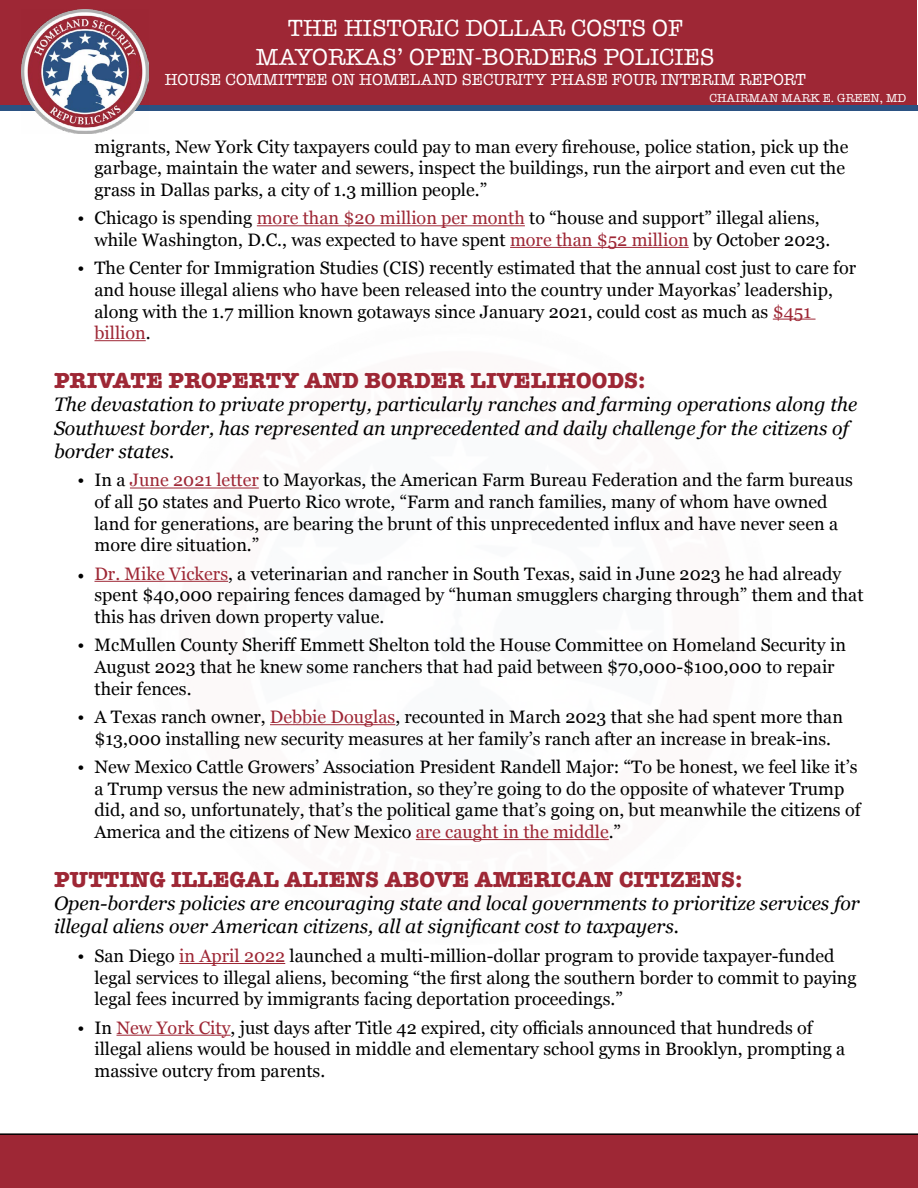
<style>
.page{position:relative;width:918px;height:1188px;background:#fff}
.page>*{position:absolute;margin:0;border:0;box-sizing:border-box;transform-origin:0 0}
.t1{font:24px/28.8px "American Typewriter";color:#fff;text-align:center}
.t2{font:700 22.5px "American Typewriter";color:#9e2735}
.t3{font:italic 19.5px/23.4px "Georgia";color:#000}
.t4{font:18px/21.6px "Georgia";color:#000}
.t5{font:16.5px "American Typewriter";color:#fff}
.t6{font:12px "American Typewriter";color:#fff}
.s1{color:#9e2735}
.s2{font-family:"Minion Pro"}
</style>
<div class="page">
<div style="left:1px;top:0;width:916px;height:111px;background:#9e2735"></div>
<div style="left:0;top:105px;width:918px;height:6px;background:#2b5283"></div>
<img style="left:21px;top:10px;width:128px;height:123px">
<div style="left:0;top:1133px;width:918px;height:55px;background:#9e2735"></div>
<hr style="left:257px;top:225px;width:268px;height:1px;background:#9e2735">
<hr style="left:510px;top:247px;width:179px;height:1px;background:#9e2735">
<hr style="left:773px;top:319px;width:43px;height:1px;background:#9e2735">
<hr style="left:94px;top:340px;width:52px;height:1px;background:#9e2735">
<hr style="left:130px;top:488px;width:129px;height:1px;background:#9e2735">
<hr style="left:94px;top:581px;width:134px;height:1px;background:#9e2735">
<hr style="left:270px;top:724px;width:125px;height:1px;background:#9e2735">
<hr style="left:416px;top:839px;width:193px;height:1px;background:#9e2735">
<hr style="left:179px;top:963px;width:106px;height:1px;background:#9e2735">
<hr style="left:116px;top:1035px;width:115px;height:1px;background:#9e2735">
<h1 class="t1" style="left:256px;top:13px;width:460px">THE HISTORIC DOLLAR COSTS OF<br>MAYORKAS’ OPEN-BORDERS POLICIES</h1>
<p class="t5" style="left:165px;top:67px;width:643px">HOUSE COMMITTEE ON HOMELAND SECURITY PHASE FOUR INTERIM REPORT</p>
<p class="t6" style="left:710px;top:89px;width:198px">CHAIRMAN MARK E. GREEN, MD</p>
<p class="t4" style="left:94px;top:135px;width:755px">migrants, New York City taxpayers could pay to man every firehouse, police station, pick up the garbage, maintain the water and sewers, inspect the buildings, run the airport and even cut the grass in Dallas parks, a city of 1.3 million people.”</p>
<p class="t4" style="left:94px;top:206px;width:737px;text-indent:-17px">• Chicago is spending <span class="s1">more than $20 million per month</span> to “house and support” illegal aliens, while Washington, D.C., was expected to have spent <span class="s1">more than $52 million</span> by October 2023.</p>
<p class="t4" style="left:94px;top:257px;width:763px;text-indent:-17px">• The Center for Immigration Studies (CIS) recently estimated that the annual cost just to care for and house illegal aliens who have been released into the country under Mayorkas’ leadership, along with the 1.7 million known gotaways since January 2021, could cost as much as <span class="s1">$451 billion</span>.</p>
<p class="t2" style="left:54px;top:361px;width:593px">PRIVATE PROPERTY AND BORDER LIVELIHOODS:</p>
<p class="t3" style="left:54px;top:392px;width:805px">The devastation to private property, particularly ranches and farming operations along the<br>Southwest border, has represented an unprecedented and daily challenge for the citizens of border states.</p>
<p class="t4" style="left:94px;top:469px;width:760px;text-indent:-17px">• In a <span class="s1">June 2021 letter</span> to Mayorkas, the American Farm Bureau Federation and the farm bureaus of all 50 states and Puerto Rico wrote, “Farm and ranch families, many of whom have owned land for generations, are bearing the brunt of this unprecedented influx and have never seen a more dire situation.”</p>
<p class="t4" style="left:94px;top:562px;width:771px;text-indent:-17px"><span class="s2">•</span> <span class="s1">Dr. Mike Vickers</span>, a veterinarian and rancher in South Texas, said in June 2023 he had already spent $40,000 repairing fences damaged by “human smugglers charging through” them and that this has driven down property value.</p>
<p class="t4" style="left:94px;top:634px;width:753px;text-indent:-17px">• McMullen County Sheriff Emmett Shelton told the House Committee on Homeland Security in<br>August 2023 that he knew some ranchers that had paid between $70,000-$100,000 to repair their fences.</p>
<p class="t4" style="left:77px;top:705px;width:767px;text-align:center">• A Texas ranch owner, <span class="s1">Debbie Douglas</span>, recounted in March 2023 that she had spent more than $13,000 installing new security measures at her family’s ranch after an increase in break-ins.</p>
<p class="t4" style="left:94px;top:755px;width:768px;text-indent:-17px">• New Mexico Cattle Growers’ Association President Randell Major: “To be honest, we feel like it’s a Trump versus the new administration, so they’re going to do the opposite of whatever Trump did, and so, unfortunately, that’s the political game that’s going on, but meanwhile the citizens of America and the citizens of New Mexico <span class="s1">are caught in the middle</span>.”</p>
<p class="t2" style="left:54px;top:860px;width:690px">PUTTING ILLEGAL ALIENS ABOVE AMERICAN CITIZENS:</p>
<p class="t3" style="left:54px;top:891px;width:807px">Open-borders policies are encouraging state and local governments to prioritize services for illegal aliens over American citizens, all at significant cost to taxpayers.</p>
<p class="t4" style="left:94px;top:944px;width:764px;text-indent:-17px">• San Diego <span class="s1">in April 2022</span> launched a multi-million-dollar program to provide taxpayer-funded legal services to illegal aliens, becoming “the first along the southern border to commit to paying legal fees incurred by immigrants facing deportation proceedings.”</p>
<p class="t4" style="left:94px;top:1016px;width:752px;text-indent:-17px">• In <span class="s1">New York City</span>, just days after Title 42 expired, city officials announced that hundreds of illegal aliens would be housed in middle and elementary school gyms in Brooklyn, prompting a massive outcry from parents.</p>
</div>
